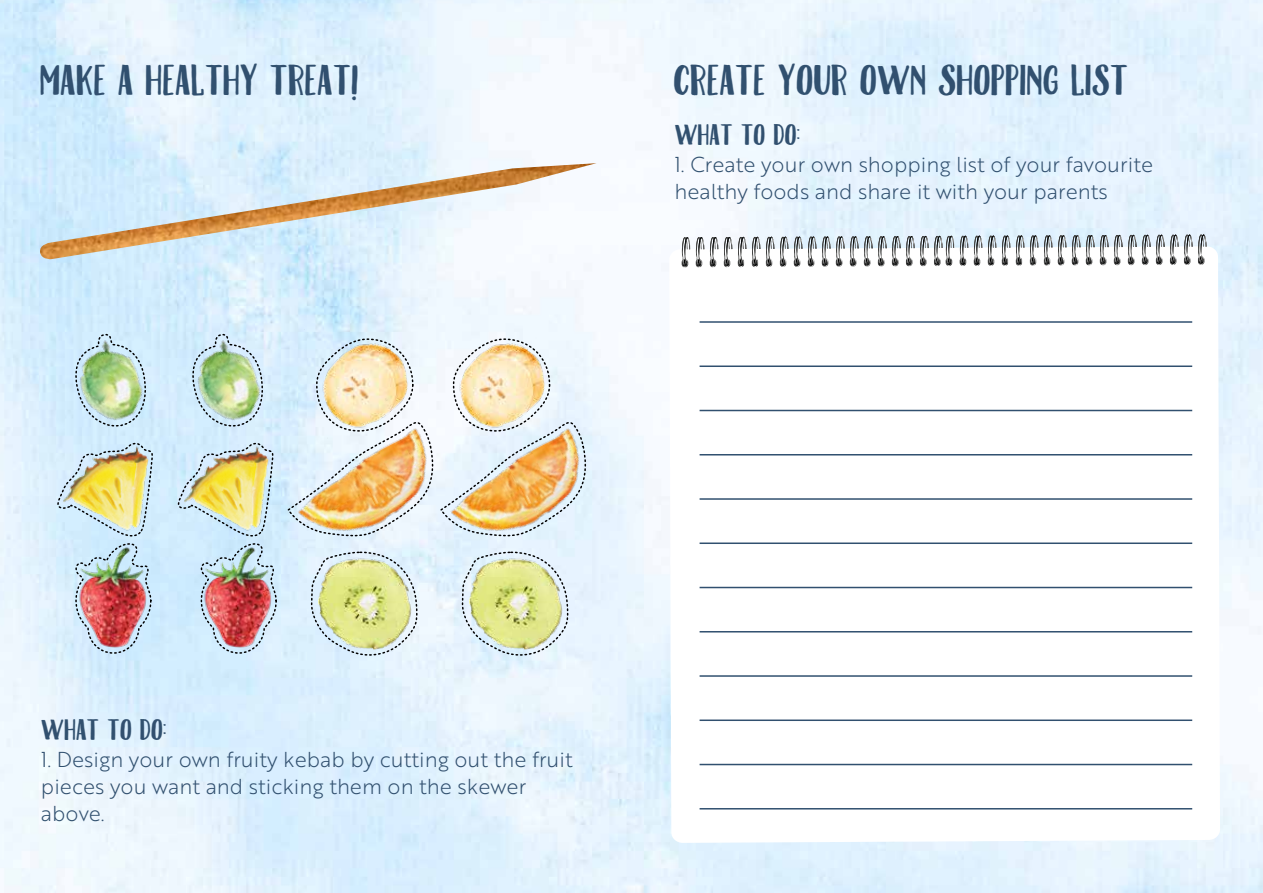
<style>
.page{position:relative;width:1263px;height:893px;background:#fff}
.page>*{position:absolute;margin:0;border:0;box-sizing:border-box;transform-origin:0 0}
.t1{font:39px "Caferus Normal";color:#31506f}
.t2{font:27px "Caferus Normal";color:#31506f}
.t3{font:21px/27px "Brother 1816 Light";color:#31506f}
</style>
<div class="page">
<img style="left:0;top:0;width:1263px;height:893px">
<img style="left:39px;top:163px;width:558px;height:97px">
<div style="left:47px;top:319px;width:118px;height:131px;background:#d2edfe"></div>
<img style="left:165px;top:319px;width:129px;height:131px">
<img style="left:456px;top:361px;width:153px;height:199px">
<img style="left:154px;top:442px;width:6px;height:96px">
<img style="left:310px;top:327px;width:112px;height:11px">
<img style="left:447px;top:327px;width:112px;height:11px">
<img style="left:154px;top:545px;width:10px;height:103px">
<img style="left:278px;top:560px;width:11px;height:88px">
<img style="left:56px;top:334px;width:98px;height:320px">
<img style="left:177px;top:334px;width:101px;height:320px">
<img style="left:310px;top:560px;width:108px;height:98px">
<img style="left:461px;top:551px;width:108px;height:107px">
<img style="left:253px;top:361px;width:203px;height:199px">
<img style="left:286px;top:338px;width:300px;height:200px">
<svg style="left:669px;top:246px;width:551px;height:597px"></svg>
<svg style="left:822px;top:265px;width:6px;height:2px"></svg>
<img style="left:822px;top:236px;width:6px;height:29px">
<img style="left:824px;top:236px;width:6px;height:28px">
<svg style="left:808px;top:265px;width:6px;height:2px"></svg>
<img style="left:808px;top:237px;width:6px;height:28px">
<img style="left:810px;top:236px;width:6px;height:28px">
<svg style="left:794px;top:265px;width:6px;height:2px"></svg>
<img style="left:794px;top:237px;width:6px;height:28px">
<img style="left:796px;top:237px;width:6px;height:27px">
<svg style="left:780px;top:265px;width:6px;height:2px"></svg>
<img style="left:780px;top:237px;width:6px;height:28px">
<img style="left:782px;top:237px;width:6px;height:27px">
<svg style="left:766px;top:265px;width:6px;height:2px"></svg>
<img style="left:766px;top:237px;width:6px;height:28px">
<img style="left:768px;top:237px;width:6px;height:27px">
<svg style="left:752px;top:265px;width:6px;height:2px"></svg>
<img style="left:752px;top:237px;width:6px;height:28px">
<img style="left:754px;top:237px;width:6px;height:27px">
<img style="left:738px;top:237px;width:6px;height:29px">
<img style="left:740px;top:237px;width:6px;height:27px">
<img style="left:724px;top:237px;width:6px;height:29px">
<img style="left:726px;top:237px;width:6px;height:27px">
<img style="left:710px;top:237px;width:6px;height:29px">
<img style="left:712px;top:237px;width:6px;height:28px">
<img style="left:696px;top:237px;width:6px;height:29px">
<img style="left:698px;top:237px;width:6px;height:28px">
<svg style="left:682px;top:266px;width:6px;height:2px"></svg>
<img style="left:682px;top:237px;width:6px;height:29px">
<img style="left:684px;top:237px;width:6px;height:28px">
<svg style="left:836px;top:265px;width:6px;height:2px"></svg>
<img style="left:836px;top:236px;width:6px;height:29px">
<img style="left:838px;top:236px;width:6px;height:28px">
<svg style="left:850px;top:265px;width:6px;height:2px"></svg>
<img style="left:850px;top:236px;width:6px;height:29px">
<img style="left:852px;top:236px;width:6px;height:28px">
<svg style="left:864px;top:265px;width:6px;height:2px"></svg>
<img style="left:864px;top:236px;width:6px;height:29px">
<img style="left:866px;top:236px;width:6px;height:28px">
<svg style="left:878px;top:265px;width:6px;height:2px"></svg>
<img style="left:878px;top:236px;width:6px;height:29px">
<img style="left:881px;top:236px;width:5px;height:28px">
<img style="left:892px;top:236px;width:6px;height:29px">
<img style="left:895px;top:236px;width:5px;height:28px">
<img style="left:906px;top:236px;width:6px;height:29px">
<img style="left:909px;top:236px;width:5px;height:28px">
<img style="left:920px;top:236px;width:6px;height:29px">
<img style="left:923px;top:236px;width:5px;height:27px">
<svg style="left:934px;top:264px;width:6px;height:2px"></svg>
<img style="left:934px;top:236px;width:6px;height:28px">
<img style="left:937px;top:236px;width:5px;height:27px">
<img style="left:1086px;top:235px;width:6px;height:29px">
<img style="left:1088px;top:235px;width:6px;height:28px">
<svg style="left:1072px;top:264px;width:6px;height:2px"></svg>
<img style="left:1072px;top:235px;width:6px;height:29px">
<img style="left:1074px;top:235px;width:6px;height:28px">
<svg style="left:1058px;top:264px;width:6px;height:2px"></svg>
<img style="left:1058px;top:235px;width:6px;height:29px">
<img style="left:1060px;top:235px;width:6px;height:28px">
<svg style="left:1044px;top:264px;width:6px;height:2px"></svg>
<img style="left:1044px;top:235px;width:6px;height:29px">
<img style="left:1046px;top:235px;width:6px;height:28px">
<svg style="left:1030px;top:264px;width:6px;height:2px"></svg>
<img style="left:1030px;top:235px;width:6px;height:29px">
<img style="left:1032px;top:235px;width:6px;height:28px">
<svg style="left:1016px;top:264px;width:6px;height:2px"></svg>
<img style="left:1016px;top:235px;width:6px;height:29px">
<img style="left:1018px;top:235px;width:6px;height:28px">
<svg style="left:1002px;top:264px;width:6px;height:2px"></svg>
<img style="left:1002px;top:236px;width:6px;height:28px">
<img style="left:1004px;top:235px;width:6px;height:28px">
<svg style="left:988px;top:264px;width:6px;height:2px"></svg>
<img style="left:988px;top:236px;width:6px;height:28px">
<img style="left:990px;top:236px;width:6px;height:27px">
<svg style="left:974px;top:264px;width:6px;height:2px"></svg>
<img style="left:974px;top:236px;width:6px;height:28px">
<img style="left:976px;top:236px;width:6px;height:27px">
<svg style="left:960px;top:264px;width:6px;height:2px"></svg>
<img style="left:960px;top:236px;width:6px;height:28px">
<img style="left:962px;top:236px;width:6px;height:27px">
<svg style="left:946px;top:264px;width:6px;height:2px"></svg>
<img style="left:946px;top:236px;width:6px;height:28px">
<img style="left:948px;top:236px;width:6px;height:27px">
<img style="left:1100px;top:235px;width:6px;height:29px">
<img style="left:1102px;top:235px;width:6px;height:28px">
<img style="left:1114px;top:235px;width:6px;height:29px">
<img style="left:1116px;top:235px;width:6px;height:27px">
<svg style="left:1128px;top:263px;width:6px;height:2px"></svg>
<img style="left:1128px;top:235px;width:6px;height:28px">
<img style="left:1130px;top:235px;width:6px;height:27px">
<svg style="left:1142px;top:263px;width:6px;height:2px"></svg>
<img style="left:1142px;top:235px;width:6px;height:28px">
<img style="left:1144px;top:235px;width:6px;height:27px">
<svg style="left:1156px;top:263px;width:6px;height:2px"></svg>
<img style="left:1156px;top:235px;width:6px;height:28px">
<img style="left:1158px;top:235px;width:6px;height:27px">
<svg style="left:1170px;top:263px;width:6px;height:2px"></svg>
<img style="left:1170px;top:235px;width:6px;height:28px">
<img style="left:1172px;top:235px;width:6px;height:27px">
<svg style="left:1184px;top:263px;width:6px;height:2px"></svg>
<img style="left:1184px;top:235px;width:6px;height:28px">
<img style="left:1187px;top:235px;width:5px;height:27px">
<svg style="left:1198px;top:263px;width:6px;height:2px"></svg>
<img style="left:1198px;top:234px;width:6px;height:29px">
<img style="left:1201px;top:234px;width:5px;height:28px">
<hr style="left:699px;top:321px;width:493px;height:2px;background:#31506f">
<hr style="left:699px;top:365px;width:493px;height:2px;background:#31506f">
<hr style="left:699px;top:410px;width:493px;height:1px;background:#31506f">
<hr style="left:699px;top:454px;width:493px;height:1px;background:#31506f">
<hr style="left:699px;top:498px;width:493px;height:2px;background:#31506f">
<hr style="left:699px;top:542px;width:493px;height:2px;background:#31506f">
<hr style="left:699px;top:587px;width:493px;height:1px;background:#31506f">
<hr style="left:699px;top:631px;width:493px;height:1px;background:#31506f">
<hr style="left:699px;top:675px;width:493px;height:2px;background:#31506f">
<hr style="left:699px;top:719px;width:493px;height:2px;background:#31506f">
<hr style="left:699px;top:764px;width:493px;height:1px;background:#31506f">
<hr style="left:699px;top:808px;width:493px;height:1px;background:#31506f">
<h1 class="t1" style="left:39px;top:55px;width:320px">MAKE A HEALTHY TREAT!</h1>
<h1 class="t1" style="left:673px;top:55px;width:456px">CREATE YOUR OWN SHOPPING LIST</h1>
<p class="t2" style="left:674px;top:118px;width:127px">WHAT TO DO:</p>
<p class="t3" style="left:674px;top:150px;width:480px">1. Create your own shopping list of your favourite healthy foods and share it with your parents</p>
<p class="t2" style="left:41px;top:712px;width:127px">WHAT TO DO:</p>
<p class="t3" style="left:41px;top:745px;width:533px">1. Design your own fruity kebab by cutting out the fruit pieces you want and sticking them on the skewer above.</p>
</div>
